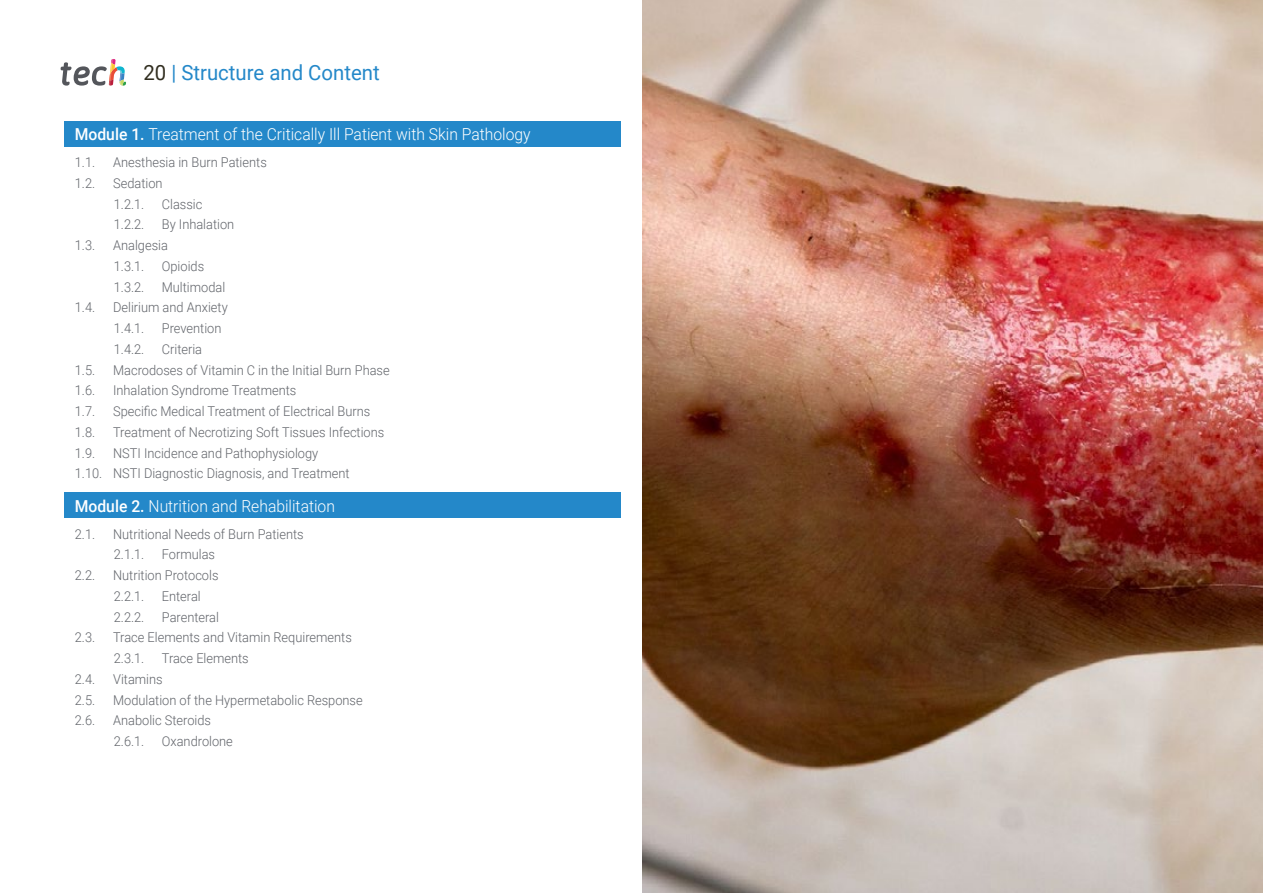
<style>
.page{position:relative;width:1263px;height:893px;background:#fff}
.page>*{position:absolute;margin:0;border:0;box-sizing:border-box;transform-origin:0 0}
.t1{font:21px "Roboto";color:#2488c9}
.t2{font:300 16.5px "Roboto";color:#fff;scale:.95 1}
.t3{font:300 13.5px/20.7px "Roboto";color:#61646a;scale:.95 1}
.s1{color:#312e20}
.s2{font-weight:500}
</style>
<div class="page">
<div style="left:64px;top:121px;width:557px;height:25px;background:#2488c9"></div>
<div style="left:64px;top:493px;width:557px;height:25px;background:#2488c9"></div>
<img style="left:642px;top:0;width:621px;height:893px">
<svg style="left:61px;top:59px;width:65px;height:27px"></svg>
<h1 class="t1" style="left:144px;top:57px;width:238px"><span class="s1">20</span> | Structure and Content</h1>
<p class="t2" style="left:75px;top:123px;width:481px"><span class="s2">Module 1.</span> Treatment of the Critically Ill Patient with Skin Pathology</p>
<p class="t3" style="left:75px;top:151px;width:23px">1.1.</p>
<p class="t3" style="left:113px;top:151px;width:163px">Anesthesia in Burn Patients</p>
<p class="t3" style="left:75px;top:172px;width:23px">1.2.</p>
<p class="t3" style="left:113px;top:172px;width:54px">Sedation<br>1.2.1.</p>
<p class="t3" style="left:162px;top:193px;width:44px">Classic</p>
<p class="t3" style="left:114px;top:214px;width:34px">1.2.2.</p>
<p class="t3" style="left:162px;top:214px;width:78px">By Inhalation</p>
<p class="t3" style="left:75px;top:234px;width:23px">1.3.</p>
<p class="t3" style="left:113px;top:234px;width:59px">Analgesia<br>1.3.1.</p>
<p class="t3" style="left:162px;top:255px;width:46px">Opioids</p>
<p class="t3" style="left:114px;top:276px;width:34px">1.3.2.</p>
<p class="t3" style="left:162px;top:276px;width:68px">Multimodal</p>
<p class="t3" style="left:75px;top:297px;width:23px">1.4.</p>
<p class="t3" style="left:113px;top:297px;width:122px">Delirium and Anxiety<br>1.4.1.</p>
<p class="t3" style="left:162px;top:317px;width:64px">Prevention</p>
<p class="t3" style="left:114px;top:338px;width:34px">1.4.2.</p>
<p class="t3" style="left:162px;top:338px;width:44px">Criteria</p>
<p class="t3" style="left:75px;top:359px;width:23px">1.5.</p>
<p class="t3" style="left:113px;top:359px;width:293px">Macrodoses of Vitamin C in the Initial Burn Phase</p>
<p class="t3" style="left:75px;top:380px;width:23px">1.6.</p>
<p class="t3" style="left:113px;top:380px;width:194px">Inhalation Syndrome Treatments</p>
<p class="t3" style="left:75px;top:400px;width:23px">1.7.</p>
<p class="t3" style="left:113px;top:400px;width:272px">Specific Medical Treatment of Electrical Burns</p>
<p class="t3" style="left:75px;top:421px;width:23px">1.8.</p>
<p class="t3" style="left:113px;top:421px;width:287px">Treatment of Necrotizing Soft Tissues Infections</p>
<p class="t3" style="left:75px;top:442px;width:23px">1.9.</p>
<p class="t3" style="left:75px;top:442px;width:291px;text-align:center">NSTI Incidence and Pathophysiology<br>1.10. NSTI Diagnostic Diagnosis, and Treatment</p>
<p class="t2" style="left:75px;top:494px;width:275px"><span class="s2">Module 2.</span> Nutrition and Rehabilitation</p>
<p class="t3" style="left:75px;top:523px;width:23px">2.1.</p>
<p class="t3" style="left:113px;top:523px;width:202px">Nutritional Needs of Burn Patients<br>2.1.1.</p>
<p class="t3" style="left:162px;top:544px;width:58px">Formulas</p>
<p class="t3" style="left:75px;top:564px;width:23px">2.2.</p>
<p class="t3" style="left:113px;top:564px;width:112px">Nutrition Protocols<br>2.2.1.</p>
<p class="t3" style="left:162px;top:585px;width:42px">Enteral</p>
<p class="t3" style="left:114px;top:606px;width:34px">2.2.2.</p>
<p class="t3" style="left:162px;top:606px;width:62px">Parenteral</p>
<p class="t3" style="left:75px;top:627px;width:23px">2.3.</p>
<p class="t3" style="left:113px;top:627px;width:253px">Trace Elements and Vitamin Requirements<br>2.3.1.</p>
<p class="t3" style="left:162px;top:647px;width:93px">Trace Elements</p>
<p class="t3" style="left:75px;top:668px;width:23px">2.4.</p>
<p class="t3" style="left:113px;top:668px;width:54px">Vitamins</p>
<p class="t3" style="left:75px;top:689px;width:23px">2.5.</p>
<p class="t3" style="left:113px;top:689px;width:264px">Modulation of the Hypermetabolic Response</p>
<p class="t3" style="left:75px;top:710px;width:23px">2.6.</p>
<p class="t3" style="left:113px;top:710px;width:105px">Anabolic Steroids<br>2.6.1.</p>
<p class="t3" style="left:162px;top:730px;width:76px">Oxandrolone</p>
</div>
